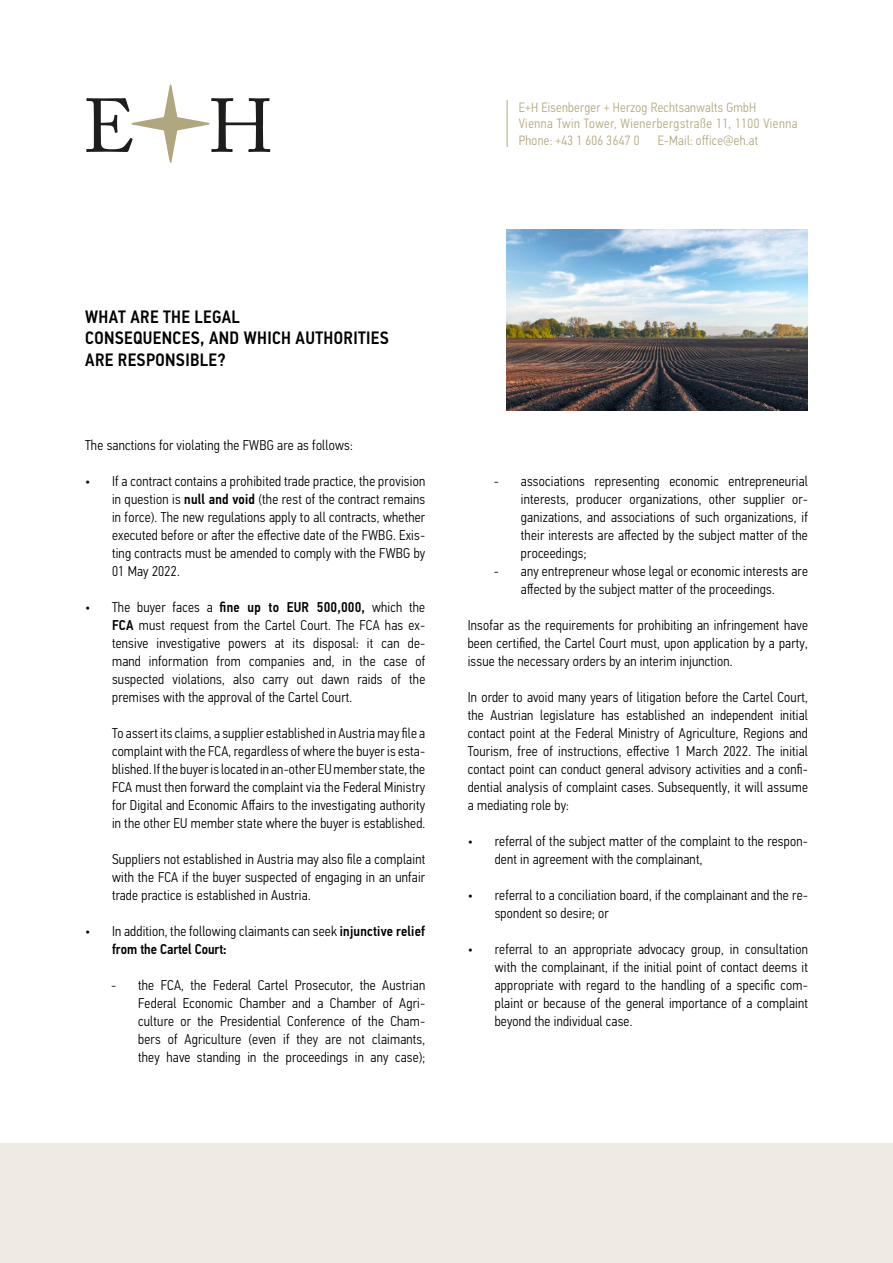
<style>
.page{position:relative;width:893px;height:1263px;background:#fff}
.page>*{position:absolute;margin:0;border:0;box-sizing:border-box;transform-origin:0 0}
.t1{font:500 18px/21.6px "PFDIN Text Cond Pro";letter-spacing:.02em;color:#000}
.t2{font:300 14.25px/18px "PFDIN Text Cond Pro";letter-spacing:.015em;color:#000;text-align:justify}
.t3{font:300 13.5px/16.2px "PFDIN Text Cond Pro";letter-spacing:.02em;color:#b3a77d}
.s1{font-weight:500}
</style>
<div class="page">
<hr style="left:507px;top:100px;width:1px;height:47px;background:#b3a77d">
<svg style="left:86px;top:85px;width:184px;height:78px"></svg>
<div style="left:0;top:1144px;width:893px;height:119px;background:#efebe4"></div>
<img style="left:507px;top:229px;width:301px;height:181px">
<p class="t3" style="left:519px;top:100px;width:280px">E+H Eisenberger + Herzog Rechtsanwalts GmbH<br>Vienna Twin Tower, Wienerbergstraße 11, 1100 Vienna<br>Phone: +43 1 606 3647 0</p>
<p class="t3" style="left:658px;top:132px;width:102px">E-Mail: office@eh.at</p>
<p class="t1" style="left:85px;top:306px;width:305px">WHAT ARE THE LEGAL<br>CONSEQUENCES, AND WHICH AUTHORITIES<br>ARE RESPONSIBLE?</p>
<p class="t2" style="left:85px;top:436px;width:269px">The sanctions for violating the FWBG are as follows:</p>
<p class="t2" style="left:112px;top:472px;width:315px;text-indent:-27px">• If a contract contains a prohibited trade practice, the provision in question is <span class="s1">null and void</span> (the rest of the contract remains in force). The new regulations apply to all contracts, whether executed before or after the effective date of the FWBG. Exis&shy;ting contracts must be amended to comply with the FWBG by 01 May 2022.</p>
<p class="t2" style="left:112px;top:598px;width:315px;text-indent:-27px">• The buyer faces a <span class="s1">fine up to EUR 500,000,</span> which the <span class="s1">FCA</span> must request from the Cartel Court. The FCA has ex&shy;tensive investigative powers at its disposal: it can de&shy;mand information from companies and, in the case of suspected violations, also carry out dawn raids of the premises with the approval of the Cartel Court.</p>
<p class="t2" style="left:112px;top:724px;width:315px">To assert its claims, a supplier established in Austria may file a complaint with the FCA, regardless of where the buyer is esta&shy;blished. If the buyer is located in an-other EU member state, the FCA must then forward the complaint via the Federal Ministry for Digital and Economic Affairs to the investigating authority in the other EU member state where the buyer is established.</p>
<p class="t2" style="left:112px;top:850px;width:315px">Suppliers not established in Austria may also file a complaint with the FCA if the buyer suspected of engaging in an unfair trade practice is established in Austria.</p>
<p class="t2" style="left:112px;top:922px;width:315px;text-indent:-27px">• In addition, the following claimants can seek <span class="s1">injunctive relief from the Cartel Court:</span></p>
<p class="t2" style="left:138px;top:976px;width:289px;text-indent:-27px">- the FCA, the Federal Cartel Prosecutor, the Austrian Federal Economic Chamber and a Chamber of Agri&shy;culture or the Presidential Conference of the Cham&shy;bers of Agriculture (even if they are not claimants, they have standing in the proceedings in any case);</p>
<p class="t2" style="left:521px;top:472px;width:289px;text-indent:-27px">- associations representing economic entrepreneurial interests, producer organizations, other supplier or&shy;ganizations, and associations of such organizations, if their interests are affected by the subject matter of the proceedings;</p>
<p class="t2" style="left:494px;top:562px;width:315px;text-align:center">- any entrepreneur whose legal or economic interests are affected by the subject matter of the proceedings.</p>
<p class="t2" style="left:468px;top:616px;width:342px">Insofar as the requirements for prohibiting an infringement have been certified, the Cartel Court must, upon application by a party, issue the necessary orders by an interim injunction.</p>
<p class="t2" style="left:468px;top:688px;width:342px">In order to avoid many years of litigation before the Cartel Court, the Austrian legislature has established an independent initial contact point at the Federal Ministry of Agriculture, Regions and Tourism, free of instructions, effective 1 March 2022. The initial contact point can conduct general advisory activities and a confi&shy;dential analysis of complaint cases. Subsequently, it will assume a mediating role by:</p>
<p class="t2" style="left:495px;top:832px;width:315px;text-indent:-27px">• referral of the subject matter of the complaint to the respon&shy;dent in agreement with the complainant,</p>
<p class="t2" style="left:495px;top:886px;width:315px;text-indent:-27px">• referral to a conciliation board, if the complainant and the re&shy;spondent so desire; or</p>
<p class="t2" style="left:495px;top:940px;width:315px;text-indent:-27px">• referral to an appropriate advocacy group, in consultation with the complainant, if the initial point of contact deems it appropriate with regard to the handling of a specific com&shy;plaint or because of the general importance of a complaint beyond the individual case.</p>
</div>
